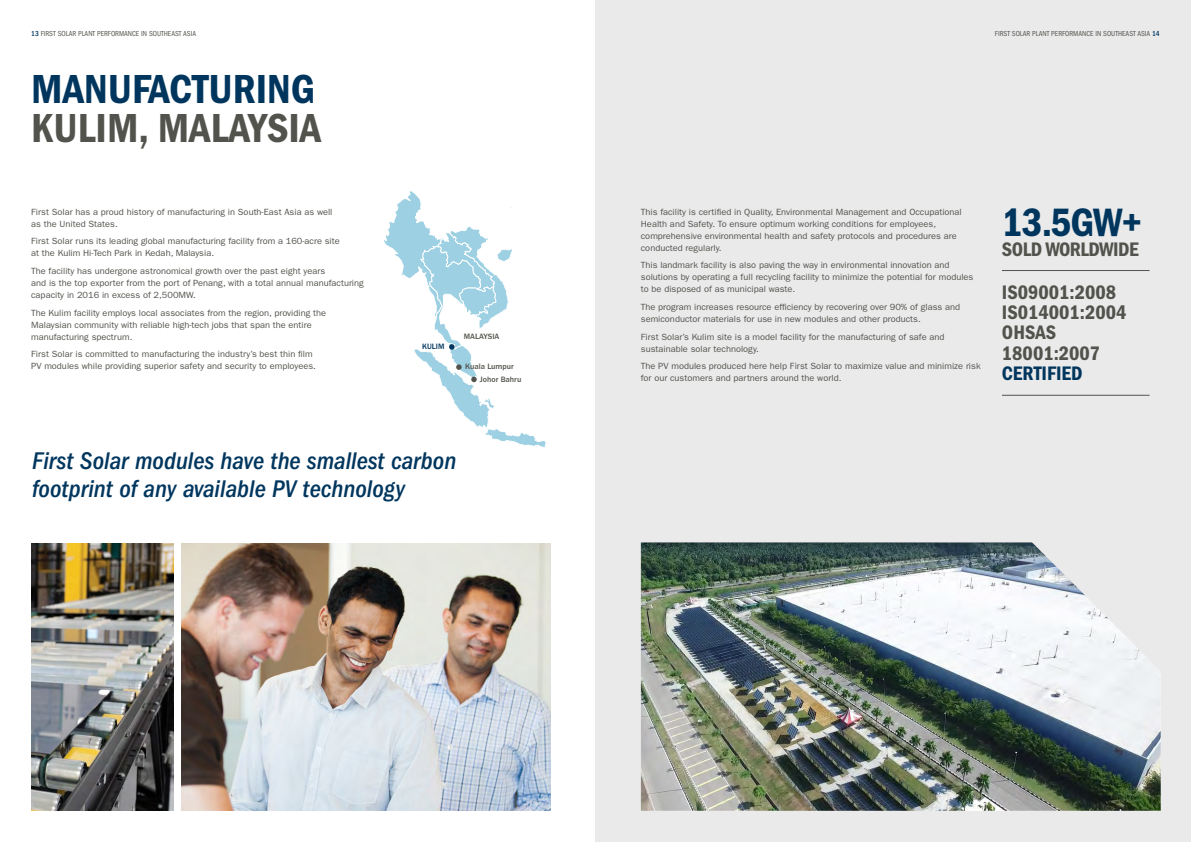
<style>
.page{position:relative;width:1191px;height:842px;background:#fff}
.page>*{position:absolute;margin:0;border:0;box-sizing:border-box;transform-origin:0 0}
.t1{font:42px "ITC Franklin Gothic Std Dm Cd";color:#53534d}
.t2{font:42px "ITC Franklin Gothic Std Dm Cd";color:#00365e}
.t3{font:41px "ITC Franklin Gothic Std Dm Cd";color:#00365e}
.t4{font:italic 500 condensed 25px/28px "ITC Franklin Gothic Std";color:#00365e}
.t5{font:20.3px/20.3px "ITC Franklin Gothic Std Dm Cd";color:#53534d}
.t6{font:20.3px "ITC Franklin Gothic Std Dm Cd";letter-spacing:-.025em;color:#53534d}
.t7{font:20.3px "ITC Franklin Gothic Std Dm Cd";color:#00365e}
.t8{font:9px/12px "ITC Franklin Gothic Std";color:#53534d}
.t9{font:500 8px "ITC Franklin Gothic Std";color:#53534d}
.t10{font:500 8px "ITC Franklin Gothic Std";color:#00365e}
.t11{font:condensed 7.5px "ITC Franklin Gothic Std";color:#53534d}
.s1{font-weight:500;color:#00365e}
</style>
<div class="page">
<div style="left:595px;top:0;width:596px;height:842px;background:#eaeaeb"></div>
<svg style="left:384px;top:191px;width:162px;height:257px"></svg>
<img style="left:641px;top:542px;width:519px;height:269px">
<img style="left:31px;top:543px;width:143px;height:268px">
<hr style="left:1002px;top:395px;width:147px;height:1px;background:#53534d">
<hr style="left:1002px;top:270px;width:147px;height:1px;background:#53534d">
<svg style="left:1031px;top:542px;width:129px;height:130px"></svg>
<img style="left:181px;top:543px;width:369px;height:268px">
<p class="t11" style="left:31px;top:30px;width:166px"><span class="s1">13</span> FIRST SOLAR PLANT PERFORMANCE IN SOUTHEAST ASIA</p>
<p class="t11" style="left:995px;top:30px;width:166px">FIRST SOLAR PLANT PERFORMANCE IN SOUTHEAST ASIA <span class="s1">14</span></p>
<h1 class="t2" style="left:31px;top:65px;width:285px">MANUFACTURING</h1>
<h1 class="t1" style="left:31px;top:104px;width:292px">KULIM, MALAYSIA</h1>
<p class="t8" style="left:31px;top:206px;width:303px">First Solar has a proud history of manufacturing in South-East Asia as well as the United States.</p>
<p class="t8" style="left:31px;top:235px;width:310px">First Solar runs its leading global manufacturing facility from a 160-acre site at the Kulim Hi-Tech Park in Kedah, Malaysia.</p>
<p class="t8" style="left:31px;top:265px;width:334px">The facility has undergone astronomical growth over the past eight years<br>and is the top exporter from the port of Penang, with a total annual manufacturing capacity in 2016 in excess of 2,500MW.</p>
<p class="t8" style="left:31px;top:307px;width:296px">The Kulim facility employs local associates from the region, providing the<br>Malaysian community with reliable high-tech jobs that span the entire manufacturing spectrum.</p>
<p class="t8" style="left:31px;top:348px;width:286px">First Solar is committed to manufacturing the industry’s best thin film<br>PV modules while providing superior safety and security to employees.</p>
<p class="t10" style="left:422px;top:342px;width:24px">KULIM</p>
<p class="t9" style="left:464px;top:332px;width:37px">MALAYSIA</p>
<p class="t9" style="left:465px;top:362px;width:50px">Kuala Lumpur</p>
<p class="t9" style="left:480px;top:375px;width:43px">Johor Bahru</p>
<h3 class="t4" style="left:32px;top:447px;width:426px">First Solar modules have the smallest carbon footprint of any available PV technology</h3>
<p class="t8" style="left:641px;top:206px;width:322px">This facility is certified in Quality, Environmental Management and Occupational Health and Safety. To ensure optimum working conditions for employees, comprehensive environmental health and safety protocols and procedures are conducted regularly.</p>
<p class="t8" style="left:641px;top:259px;width:334px">This landmark facility is also paving the way in environmental innovation and solutions by operating a full recycling facility to minimize the potential for modules to be disposed of as municipal waste.</p>
<p class="t8" style="left:641px;top:301px;width:321px">The program increases resource efficiency by recovering over 90% of glass and semiconductor materials for use in new modules and other products.</p>
<p class="t8" style="left:641px;top:331px;width:305px">First Solar’s Kulim site is a model facility for the manufacturing of safe and sustainable solar technology.</p>
<p class="t8" style="left:641px;top:360px;width:341px">The PV modules produced here help First Solar to maximize value and minimize risk for our customers and partners around the world.</p>
<h2 class="t3" style="left:1002px;top:199px;width:142px">13.5GW+</h2>
<h3 class="t6" style="left:1002px;top:238px;width:138px">SOLD WORLDWIDE</h3>
<h3 class="t5" style="left:1002px;top:282px;width:126px">IS09001:2008<br>IS014001:2004<br>OHSAS<br>18001:2007</h3>
<h3 class="t7" style="left:1002px;top:362px;width:82px">CERTIFIED</h3>
</div>
